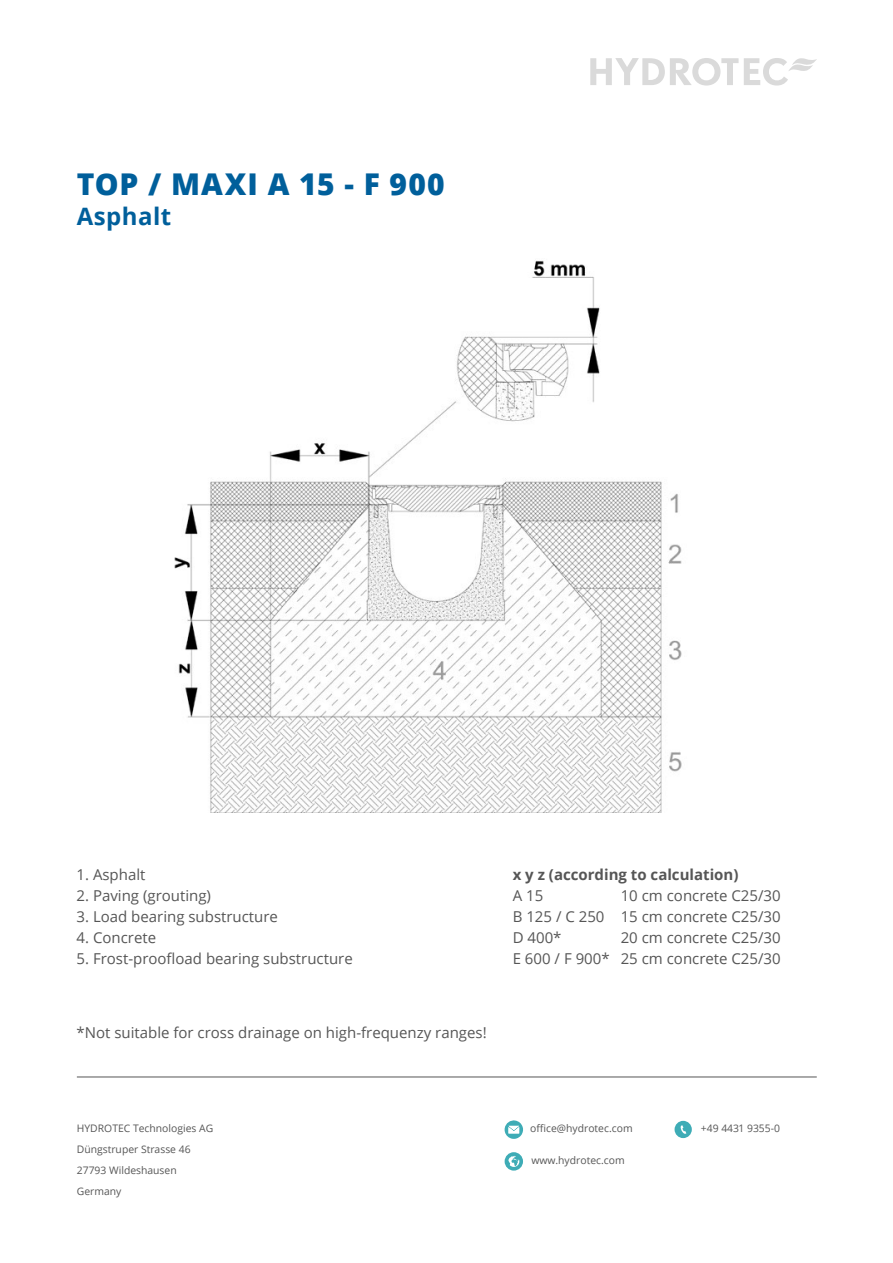
<style>
.page{position:relative;width:893px;height:1263px;background:#fff}
.page>*{position:absolute;margin:0;border:0;box-sizing:border-box;transform-origin:0 0}
.t1{font:800 30px "Open Sans";letter-spacing:.03em;color:#005f9b}
.t2{font:700 24px "Open Sans";letter-spacing:.02em;color:#005f9b}
.t3{font:15px/21px "Open Sans";color:#565656;text-align:justify}
.t4{font:700 15px "Open Sans";color:#565656}
.t5{font:10.35px/21px "Open Sans";color:#565656}
</style>
<div class="page">
<hr style="left:77px;top:1077px;width:740px;height:1px;background:#565656">
<svg style="left:590px;top:58px;width:227px;height:28px"></svg>
<svg style="left:505px;top:1120px;width:18px;height:19px"></svg>
<div style="left:675px;top:1121px;width:17px;height:17px;background:#3eacb6;border-radius:50%"></div>
<svg style="left:681px;top:1125px;width:5px;height:9px"></svg>
<div style="left:505px;top:1152px;width:18px;height:18px;background:#3eacb6;border-radius:50%"></div>
<svg style="left:508px;top:1156px;width:11px;height:11px"></svg>
<img style="left:174px;top:260px;width:508px;height:552px">
<h1 class="t1" style="left:77px;top:161px;width:370px">TOP / MAXI A 15 - F 900</h1>
<h2 class="t2" style="left:77px;top:200px;width:96px">Asphalt</h2>
<p class="t3" style="left:77px;top:864px;width:70px">1. Asphalt</p>
<p class="t3" style="left:77px;top:885px;width:136px">2. Paving (grouting)</p>
<p class="t3" style="left:77px;top:906px;width:203px">3. Load bearing substructure</p>
<p class="t3" style="left:77px;top:927px;width:81px">4. Concrete</p>
<p class="t3" style="left:77px;top:948px;width:278px">5. Frost-proofload bearing substructure</p>
<p class="t3" style="left:77px;top:1021px;width:412px">*Not suitable for cross drainage on high-frequenzy ranges!</p>
<p class="t4" style="left:513px;top:864px;width:227px">x y z (according to calculation)</p>
<p class="t3" style="left:513px;top:885px;width:32px">A 15</p>
<p class="t3" style="left:513px;top:885px;width:270px;text-indent:108px">10 cm concrete C25/30<br>B 125 / C 250 15 cm concrete C25/30<br>D 400*</p>
<p class="t3" style="left:513px;top:927px;width:270px;text-align:right">20 cm concrete C25/30<br>E 600 / F 900* 25 cm concrete C25/30</p>
<p class="t5" style="left:77px;top:1118px;width:138px">HYDROTEC Technologies AG<br>Düngstruper Strasse 46<br>27793 Wildeshausen<br>Germany</p>
<p class="t5" style="left:530px;top:1118px;width:104px">office@hydrotec.com</p>
<p class="t5" style="left:701px;top:1118px;width:81px">+49 4431 9355-0</p>
<p class="t5" style="left:531px;top:1149px;width:95px">www.hydrotec.com</p>
</div>
